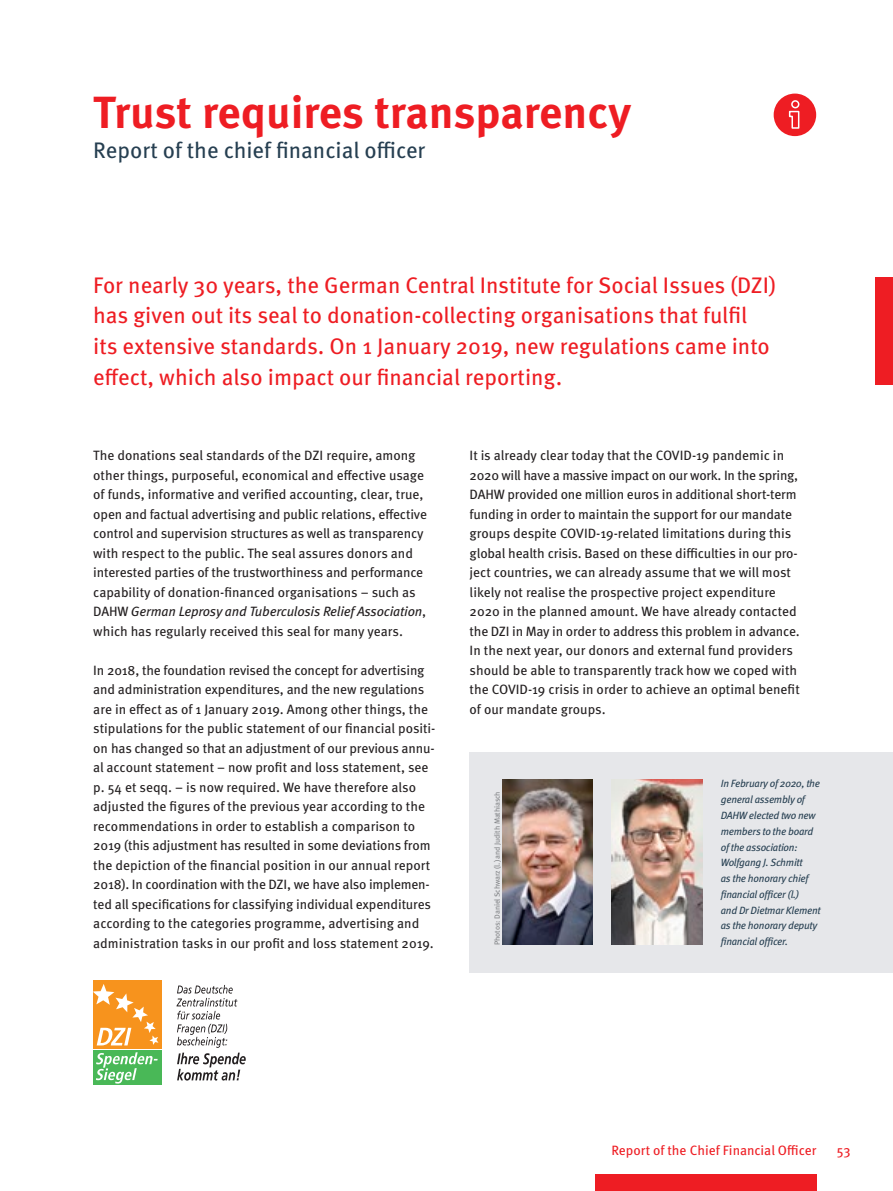
<style>
.page{position:relative;width:893px;height:1191px;background:#fff}
.page>*{position:absolute;margin:0;border:0;box-sizing:border-box;transform-origin:0 0}
.t1{font:700 45px "Meta OT";letter-spacing:-.005em;color:#ee1d23}
.t2{font:22.5px/30.8px "Meta OT";color:#ee1d23}
.t3{font:22.5px "Meta OT";color:#263f51}
.t4{font:13.5px/19.5px "Meta OT";letter-spacing:-.005em;color:#231f20}
.t5{font:13.5px "Meta OT";color:#ee1d23}
.t6{font:italic 10.5px/15.8px "Meta OT";letter-spacing:-.025em;color:#263f51}
.t7{font:7.5px "Meta OT";letter-spacing:-.01em;color:#808285}
.s1{font-style:italic}
</style>
<div class="page">
<div style="left:595px;top:1174px;width:221px;height:17px;background:#ee1d23"></div>
<div style="left:774px;top:94px;width:42px;height:42px;background:#ee1d23;border-radius:50%"></div>
<svg style="left:788px;top:100px;width:12px;height:29px"></svg>
<div style="left:876px;top:277px;width:17px;height:108px;background:#ee1d23"></div>
<div style="left:93px;top:980px;width:69px;height:69px;background:#f7931d"></div>
<div style="left:93px;top:1050px;width:69px;height:35px;background:#49b857"></div>
<svg style="left:96px;top:1052px;width:62px;height:31px"></svg>
<svg style="left:93px;top:984px;width:65px;height:61px"></svg>
<svg style="left:176px;top:985px;width:70px;height:95px"></svg>
<div style="left:470px;top:752px;width:423px;height:220px;background:#e6e7ea"></div>
<img style="left:503px;top:779px;width:90px;height:166px">
<img style="left:612px;top:779px;width:91px;height:166px">
<h1 class="t1" style="left:93px;top:83px;width:539px">Trust requires transparency</h1>
<h2 class="t3" style="left:93px;top:136px;width:334px">Report of the chief financial officer</h2>
<p class="t2" style="left:93px;top:270px;width:684px">For nearly 30 years, the German Central Institute for Social Issues (DZI) has given out its seal to donation-collecting organisations that fulfil its extensive standards. On 1 January 2019, new regulations came into effect, which also impact our financial reporting.</p>
<p class="t4" style="left:93px;top:446px;width:335px">The donations seal standards of the DZI require, among other things, purposeful, economical and effective usage of funds, informative and verified accounting, clear, true, open and factual advertising and public relations, effective control and supervision structures as well as transparency with respect to the public. The seal assures donors and interested parties of the trustworthiness and performance capability of donation-financed organisations – such as DAHW <span class="s1">German Leprosy and Tuberculosis Relief Association</span>, which has regularly received this seal for many years.</p>
<p class="t4" style="left:93px;top:661px;width:344px">In 2018, the foundation revised the concept for advertising and administration expenditures, and the new regulations are in effect as of 1 January 2019. Among other things, the stipulations for the public statement of our financial positi&shy;on has changed so that an adjustment of our previous annu&shy;al account statement – now profit and loss statement, see p. 54 et seqq. – is now required. We have therefore also adjusted the figures of the previous year according to the recommendations in order to establish a comparison to 2019 (this adjustment has resulted in some deviations from the depiction of the financial position in our annual report 2018). In coordination with the DZI, we have also implemen&shy;ted all specifications for classifying individual expenditures according to the categories programme, advertising and administration tasks in our profit and loss statement 2019.</p>
<p class="t4" style="left:470px;top:446px;width:332px">It is already clear today that the COVID-19 pandemic in 2020 will have a massive impact on our work. In the spring, DAHW provided one million euros in additional short-term funding in order to maintain the support for our mandate groups despite COVID-19-related limitations during this global health crisis. Based on these difficulties in our pro&shy;ject countries, we can already assume that we will most likely not realise the prospective project expenditure 2020 in the planned amount. We have already contacted the DZI in May in order to address this problem in advance.<br>In the next year, our donors and external fund providers should be able to transparently track how we coped with the COVID-19 crisis in order to achieve an optimal benefit of our mandate groups.</p>
<p class="t7" style="left:492px;top:945px;width:155px;rotate:-90deg">Photos: Daniel Schwarz (l.) and Judith Mathiasch</p>
<p class="t6" style="left:721px;top:776px;width:101px">In February of 2020, the general assembly of<br>DAHW elected two new members to the board of the association:<br>Wolfgang J. Schmitt<br>as the honorary chief financial officer (l.)<br>and Dr Dietmar Klement as the honorary deputy</p>
<p class="t6" style="left:721px;top:934px;width:69px">financial officer.</p>
<p class="t5" style="left:611px;top:1141px;width:207px">Report of the Chief Financial Officer</p>
<p class="t5" style="left:837px;top:1141px;width:15px">53</p>
</div>
